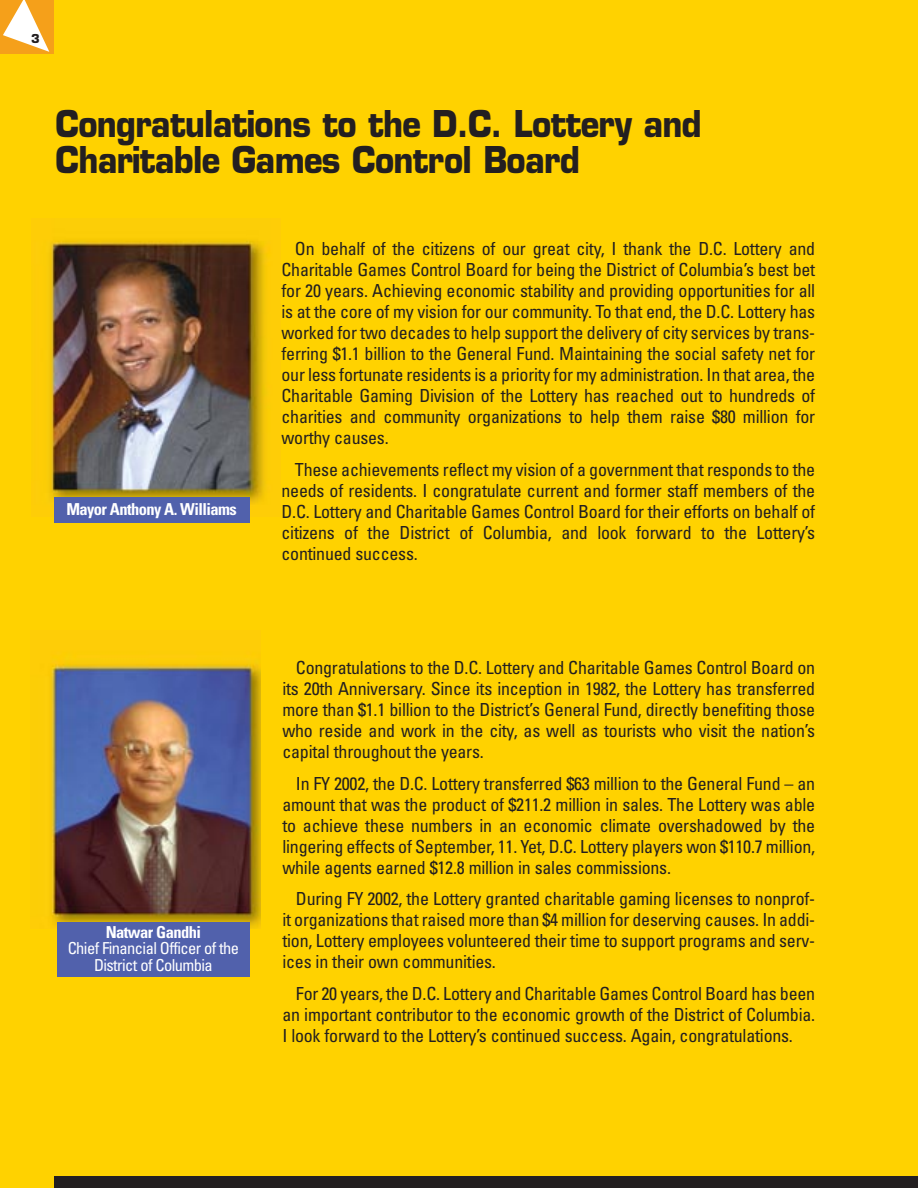
<style>
.page{position:relative;width:918px;height:1188px;background:#ffd200}
.page>*{position:absolute;margin:0;border:0;box-sizing:border-box;transform-origin:0 0}
.t1{font:700 36px/36px "Eurostile";letter-spacing:-.02em;color:#231f20;scale:.9 1}
.t2{font:condensed 18px/21px "Univers";letter-spacing:-.015em;color:#231f20;text-align:justify}
.t3{font:condensed 16.5px/16.5px "Univers";letter-spacing:-.035em;color:#fff;text-align:center}
.t4{font:700 condensed 16.5px "Univers";letter-spacing:-.035em;color:#fff}
.t5{font:700 12px "Eurostile";color:#231f20}
</style>
<div class="page">
<img style="left:36px;top:240px;width:235px;height:276px">
<div style="left:54px;top:1177px;width:864px;height:11px;background:#231f20"></div>
<div style="left:0;top:0;width:54px;height:54px;background:#f5a01a"></div>
<svg style="left:3px;top:0;width:46px;height:52px"></svg>
<div style="left:54px;top:497px;width:195px;height:26px;background:#5161ac"></div>
<img style="left:50px;top:652px;width:211px;height:276px">
<div style="left:57px;top:923px;width:193px;height:54px;background:#5161ac"></div>
<p class="t5" style="left:31px;top:34px;width:10px">3</p>
<h1 class="t1" style="left:56px;top:109px;width:720px">Congratulations to the D.C. Lottery and<br>Charitable Games Control Board</h1>
<p class="t4" style="left:66px;top:503px;width:172px">Mayor Anthony A. Williams</p>
<p class="t2" style="left:281px;top:240px;width:535px;text-indent:14px">On behalf of the citizens of our great city, I thank the D.C. Lottery and Charitable Games Control Board for being the District of Columbia’s best bet for 20 years. Achieving economic stability and providing opportunities for all is at the core of my vision for our community. To that end, the D.C. Lottery has worked for two decades to help support the delivery of city services by trans&shy;ferring $1.1 billion to the General Fund. Maintaining the social safety net for our less fortunate residents is a priority for my administration. In that area, the Charitable Gaming Division of the Lottery has reached out to hundreds of charities and community organizations to help them raise $80 million for worthy causes.</p>
<p class="t2" style="left:281px;top:460px;width:535px;text-indent:14px">These achievements reflect my vision of a government that responds to the needs of residents. I congratulate current and former staff members of the D.C. Lottery and Charitable Games Control Board for their efforts on behalf of citizens of the District of Columbia, and look forward to the Lottery’s continued success.</p>
<p class="t4" style="left:106px;top:926px;width:97px">Natwar Gandhi</p>
<p class="t3" style="left:68px;top:942px;width:173px">Chief Financial Officer of the<br>District of Columbia</p>
<p class="t2" style="left:282px;top:659px;width:534px;text-indent:14px">Congratulations to the D.C. Lottery and Charitable Games Control Board on its 20th Anniversary. Since its inception in 1982, the Lottery has transferred more than $1.1 billion to the District’s General Fund, directly benefiting those who reside and work in the city, as well as tourists who visit the nation’s capital throughout the years.</p>
<p class="t2" style="left:282px;top:774px;width:534px;text-indent:14px">In FY 2002, the D.C. Lottery transferred $63 million to the General Fund – an amount that was the product of $211.2 million in sales. The Lottery was able to achieve these numbers in an economic climate overshadowed by the lingering effects of September, 11. Yet, D.C. Lottery players won $110.7 million, while agents earned $12.8 million in sales commissions.</p>
<p class="t2" style="left:282px;top:890px;width:534px;text-indent:14px">During FY 2002, the Lottery granted charitable gaming licenses to nonprof&shy;it organizations that raised more than $4 million for deserving causes. In addi&shy;tion, Lottery employees volunteered their time to support programs and serv&shy;ices in their own communities.</p>
<p class="t2" style="left:282px;top:984px;width:534px;text-indent:14px">For 20 years, the D.C. Lottery and Charitable Games Control Board has been an important contributor to the economic growth of the District of Columbia.<br>I look forward to the Lottery’s continued success. Again, congratulations.</p>
</div>
